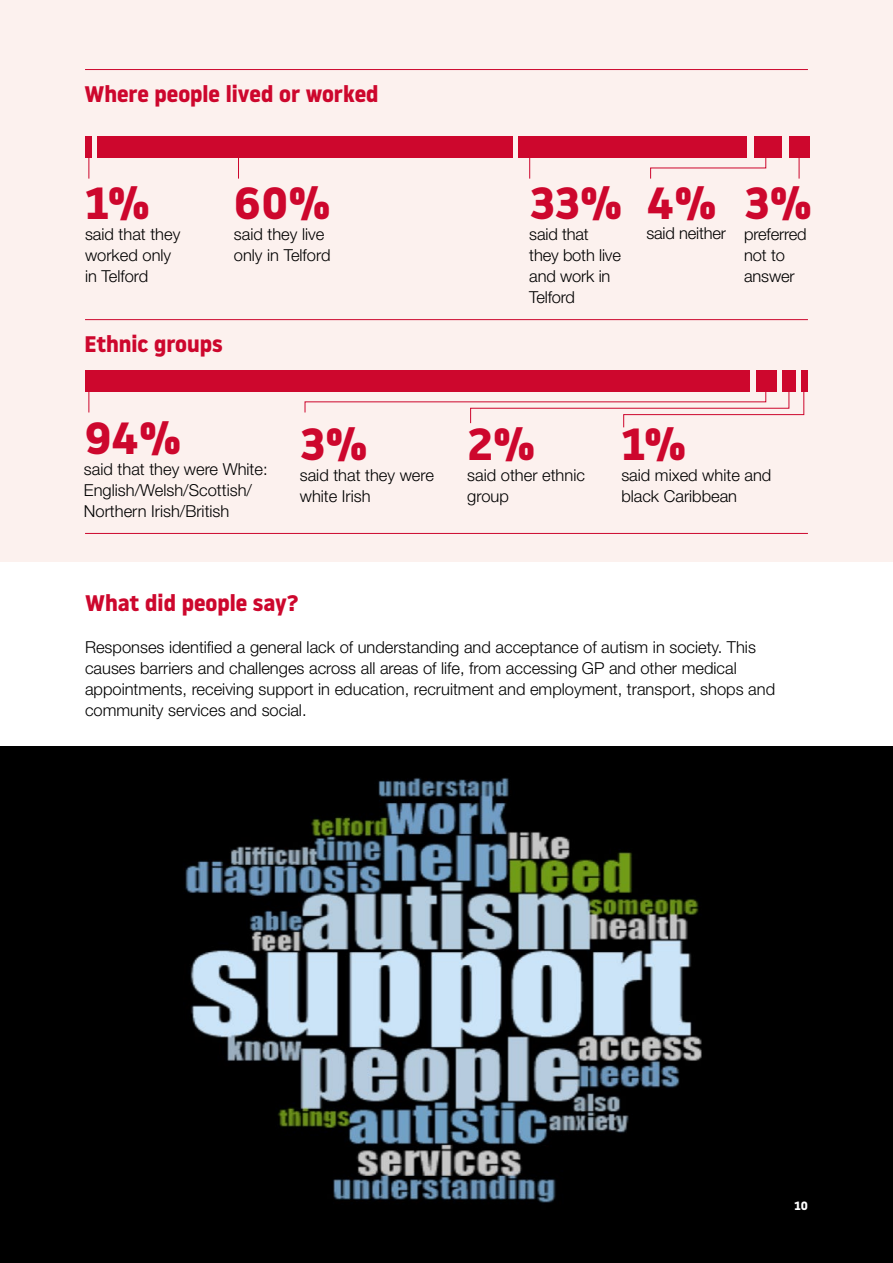
<style>
.page{position:relative;width:893px;height:1263px;background:#fff}
.page>*{position:absolute;margin:0;border:0;box-sizing:border-box;transform-origin:0 0}
.Section_Header_H1{font:700 45px "Noway";color:#cd072d}
.H2_Noway_Bold_15_20{font:700 22.5px "Noway";color:#cd072d}
.Body_text_11_14{font:300 16.5px/21px "Helvetica Neue LT Std";color:#000}
.t1{font:700 12px "Noway";color:#fff}
</style>
<div class="page">
<div style="left:0;top:0;width:893px;height:561px;background:#fcf1ee"></div>
<div style="left:0;top:747px;width:893px;height:516px;background:#000"></div>
<img style="left:185px;top:777px;width:517px;height:426px">
<div style="left:97px;top:136px;width:415px;height:21px;background:#cd072d"></div>
<div style="left:519px;top:136px;width:228px;height:21px;background:#cd072d"></div>
<div style="left:754px;top:136px;width:28px;height:21px;background:#cd072d"></div>
<div style="left:789px;top:136px;width:20px;height:21px;background:#cd072d"></div>
<div style="left:85px;top:136px;width:7px;height:21px;background:#cd072d"></div>
<div style="left:85px;top:370px;width:664px;height:21px;background:#cd072d"></div>
<div style="left:756px;top:370px;width:21px;height:21px;background:#cd072d"></div>
<div style="left:782px;top:370px;width:14px;height:21px;background:#cd072d"></div>
<div style="left:801px;top:370px;width:7px;height:21px;background:#cd072d"></div>
<hr style="left:85px;top:69px;width:723px;height:1px;background:#cd072d">
<hr style="left:85px;top:533px;width:723px;height:1px;background:#cd072d">
<svg style="left:88px;top:157px;width:1px;height:22px"></svg>
<svg style="left:88px;top:391px;width:1px;height:21px"></svg>
<svg style="left:238px;top:157px;width:1px;height:22px"></svg>
<svg style="left:529px;top:157px;width:1px;height:22px"></svg>
<svg style="left:799px;top:157px;width:1px;height:22px"></svg>
<svg style="left:650px;top:157px;width:116px;height:22px"></svg>
<svg style="left:304px;top:390px;width:501px;height:38px"></svg>
<hr style="left:85px;top:319px;width:723px;height:1px;background:#cd072d">
<h2 class="H2_Noway_Bold_15_20" style="left:84px;top:81px;width:296px">Where people lived or worked</h2>
<h1 class="Section_Header_H1" style="left:85px;top:177px;width:66px">1%</h1>
<h1 class="Section_Header_H1" style="left:745px;top:177px;width:69px">3%</h1>
<p class="Body_text_11_14" style="left:234px;top:224px;width:98px">said they live only in Telford</p>
<h1 class="Section_Header_H1" style="left:234px;top:177px;width:98px">60%</h1>
<h1 class="Section_Header_H1" style="left:530px;top:177px;width:95px">33%</h1>
<h1 class="Section_Header_H1" style="left:647px;top:177px;width:72px">4%</h1>
<p class="Body_text_11_14" style="left:529px;top:224px;width:93px">said that they both live and work in<br>Telford</p>
<p class="Body_text_11_14" style="left:646px;top:223px;width:81px">said neither</p>
<p class="Body_text_11_14" style="left:85px;top:224px;width:97px">said that they worked only in Telford</p>
<p class="Body_text_11_14" style="left:744px;top:224px;width:64px">preferred not to answer</p>
<h2 class="H2_Noway_Bold_15_20" style="left:84px;top:331px;width:140px">Ethnic groups</h2>
<h1 class="Section_Header_H1" style="left:84px;top:412px;width:99px">94%</h1>
<p class="Body_text_11_14" style="left:84px;top:459px;width:185px">said that they were White:<br>English/Welsh/Scottish/<br>Northern Irish/British</p>
<h1 class="Section_Header_H1" style="left:300px;top:419px;width:69px">3%</h1>
<h1 class="Section_Header_H1" style="left:468px;top:419px;width:69px">2%</h1>
<h1 class="Section_Header_H1" style="left:622px;top:419px;width:66px">1%</h1>
<p class="Body_text_11_14" style="left:300px;top:464px;width:136px">said that they were white Irish</p>
<p class="Body_text_11_14" style="left:467px;top:464px;width:119px">said other ethnic group</p>
<p class="Body_text_11_14" style="left:621px;top:464px;width:152px">said mixed white and black Caribbean</p>
<h2 class="H2_Noway_Bold_15_20" style="left:85px;top:590px;width:215px">What did people say?</h2>
<p class="Body_text_11_14" style="left:85px;top:636px;width:692px">Responses identified a general lack of understanding and acceptance of autism in society. This causes barriers and challenges across all areas of life, from accessing GP and other medical appointments, receiving support in education, recruitment and employment, transport, shops and community services and social.</p>
<p class="t1" style="left:794px;top:1199px;width:15px">10</p>
</div>
